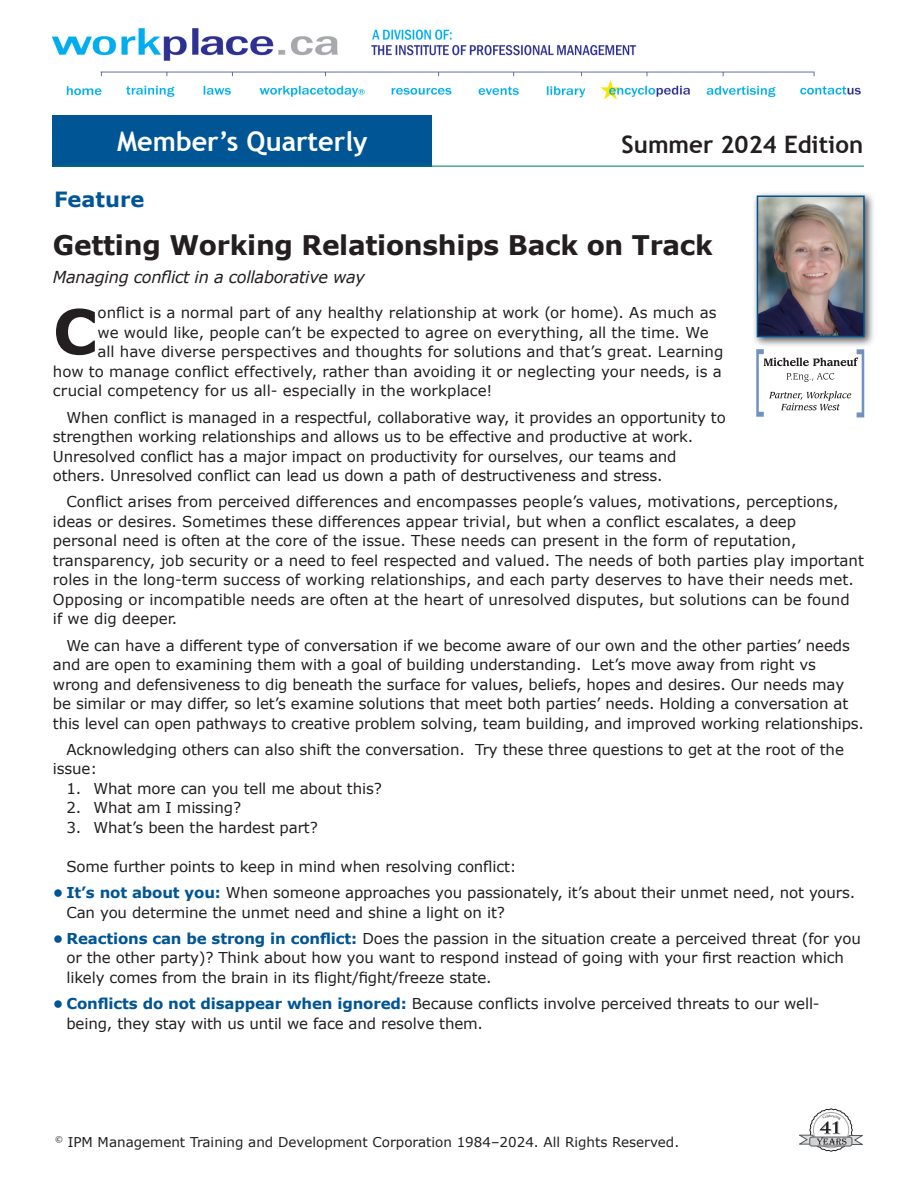
<style>
.page{position:relative;width:918px;height:1188px;background:#fff}
.page>*{position:absolute;margin:0;border:0;box-sizing:border-box;transform-origin:0 0}
.DROPCAP{font:700 61.8px "Verdana";color:#231f20}
.HEAD1{font:700 27px "Verdana";letter-spacing:-.01em;color:#231f20}
.t1{font:700 27px "Trebuchet MS";color:#fff}
.t2{font:700 24px "Trebuchet MS";color:#231f20}
.t3{font:700 21px "Verdana";color:#005595}
.HEAD1-2{font:italic 16.5px "Verdana";letter-spacing:-.02em;color:#231f20}
.BODYTEXT{font:15px/19.5px "Verdana";letter-spacing:-.01em;color:#231f20}
.DROPCAP-2{font:15px "Verdana";letter-spacing:.005em;color:#231f20}
.t4{font:13.5px "Verdana";color:#231f20}
.s1{font-weight:700;color:#005595}
</style>
<div class="page">
<svg style="left:799px;top:1109px;width:64px;height:42px"></svg>
<img style="left:51px;top:28px;width:810px;height:72px">
<div style="left:53px;top:115px;width:379px;height:51px;background:#005595"></div>
<hr style="left:54px;top:166px;width:810px;height:1px;background:#00765d">
<svg style="left:756px;top:349px;width:108px;height:68px"></svg>
<div style="left:752px;top:191px;width:124px;height:157px;background:#231f20;opacity:.75"></div>
<img style="left:760px;top:199px;width:102px;height:135px">
<div style="left:757px;top:196px;width:108px;height:141px;border:2px solid #005595"></div>
<h2 class="t1" style="left:117px;top:124px;width:252px">Member’s Quarterly</h2>
<h3 class="t2" style="left:622px;top:129px;width:243px">Summer 2024 Edition</h3>
<p class="t3" style="left:54px;top:186px;width:92px">Feature</p>
<p class="HEAD1" style="left:53px;top:228px;width:662px">Getting Working Relationships Back on Track</p>
<p class="HEAD1-2" style="left:53px;top:267px;width:314px">Managing conflict in a collaborative way</p>
<p class="DROPCAP" style="left:53px;top:292px;width:46px">C</p>
<p class="DROPCAP-2" style="left:98px;top:303px;width:620px">onflict is a normal part of any healthy relationship at work (or home). As much as</p>
<p class="DROPCAP-2" style="left:98px;top:323px;width:613px">we would like, people can’t be expected to agree on everything, all the time. We</p>
<p class="DROPCAP-2" style="left:98px;top:342px;width:627px">all have diverse perspectives and thoughts for solutions and that’s great. Learning</p>
<p class="DROPCAP-2" style="left:53px;top:362px;width:670px">how to manage conflict effectively, rather than avoiding it or neglecting your needs, is a</p>
<p class="DROPCAP-2" style="left:53px;top:381px;width:441px">crucial competency for us all- especially in the workplace!</p>
<p class="BODYTEXT" style="left:53px;top:407px;width:674px;text-indent:14px">When conflict is managed in a respectful, collaborative way, it provides an opportunity to strengthen working relationships and allows us to be effective and productive at work.<br>Unresolved conflict has a major impact on productivity for ourselves, our teams and others. Unresolved conflict can lead us down a path of destructiveness and stress.</p>
<p class="BODYTEXT" style="left:53px;top:492px;width:813px;text-indent:14px">Conflict arises from perceived differences and encompasses people’s values, motivations, perceptions, ideas or desires. Sometimes these differences appear trivial, but when a conflict escalates, a deep personal need is often at the core of the issue. These needs can present in the form of reputation, transparency, job security or a need to feel respected and valued. The needs of both parties play important roles in the long-term success of working relationships, and each party deserves to have their needs met.<br>Opposing or incompatible needs are often at the heart of unresolved disputes, but solutions can be found<br>if we dig deeper.</p>
<p class="BODYTEXT" style="left:53px;top:635px;width:813px;text-indent:14px">We can have a different type of conversation if we become aware of our own and the other parties’ needs and are open to examining them with a goal of building understanding. Let’s move away from right vs wrong and defensiveness to dig beneath the surface for values, beliefs, hopes and desires. Our needs may be similar or may differ, so let’s examine solutions that meet both parties’ needs. Holding a conversation at this level can open pathways to creative problem solving, team building, and improved working relationships.</p>
<p class="BODYTEXT" style="left:53px;top:739px;width:793px;text-indent:14px">Acknowledging others can also shift the conversation. Try these three questions to get at the root of the issue:</p>
<p class="BODYTEXT" style="left:66px;top:778px;width:317px">1. What more can you tell me about this?</p>
<p class="BODYTEXT" style="left:66px;top:798px;width:176px">2. What am I missing?</p>
<p class="BODYTEXT" style="left:66px;top:817px;width:253px">3. What’s been the hardest part?</p>
<p class="BODYTEXT" style="left:66px;top:856px;width:452px">Some further points to keep in mind when resolving conflict:</p>
<p class="BODYTEXT" style="left:66px;top:882px;width:790px;text-indent:-14px"><span class="s1">• It’s not about you:</span> When someone approaches you passionately, it’s about their unmet need, not yours.<br>Can you determine the unmet need and shine a light on it?</p>
<p class="BODYTEXT" style="left:66px;top:928px;width:796px;text-indent:-14px"><span class="s1">• Reactions can be strong in conflict:</span> Does the passion in the situation create a perceived threat (for you or the other party)? Think about how you want to respond instead of going with your first reaction which likely comes from the brain in its flight/fight/freeze state.</p>
<p class="BODYTEXT" style="left:66px;top:993px;width:755px;text-indent:-14px"><span class="s1">• Conflicts do not disappear when ignored:</span> Because conflicts involve perceived threats to our well&shy;being, they stay with us until we face and resolve them.</p>
<p class="t4" style="left:55px;top:1133px;width:626px"><sup>©</sup> IPM Management Training and Development Corporation 1984–2024. All Rights Reserved.</p>
</div>
